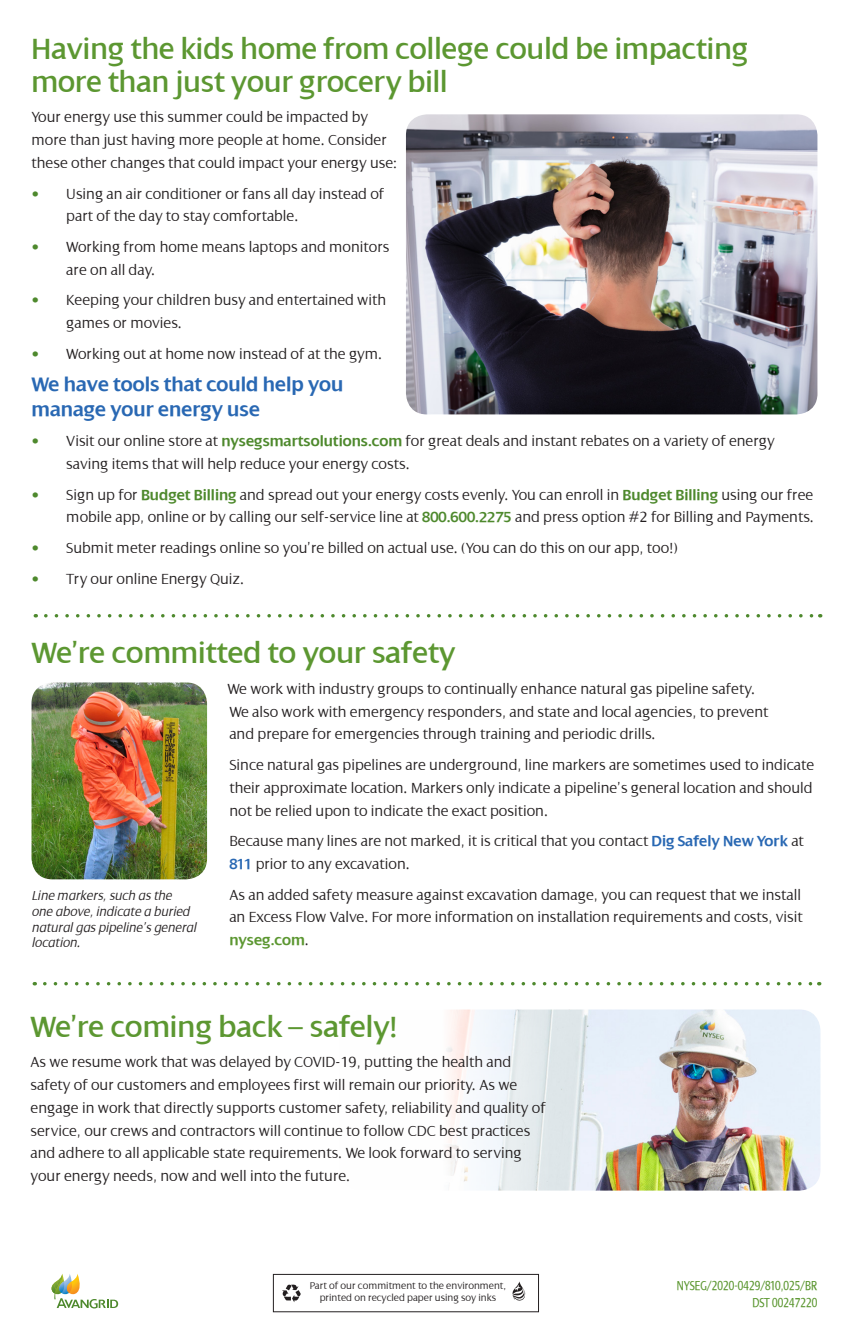
<style>
.page{position:relative;width:851px;height:1339px;background:#fff}
.page>*{position:absolute;margin:0;border:0;box-sizing:border-box;transform-origin:0 0}
.t1{font:31.5px/33.2px "Dialog";color:#5c9731}
.t2{font:600 21px/24.5px "Dialog";color:#2968b3}
.t3{font:300 15.75px/22.8px "Dialog";color:#231f20}
.t4{font:italic 300 14px/15.8px "Dialog";color:#231f20}
.t5{font:condensed 14px/16.8px "Dialog";color:#5c9731;text-align:right}
.t6{font:300 10.5px/12.6px "Dialog";color:#231f20;text-align:center}
.s1{color:#4e892d}
.s2{font-weight:600;color:#4e892d}
.s3{font-weight:600;color:#2968b3}
.s4{font-weight:600;color:#5c9731}
.s5{font-weight:300}
</style>
<div class="page">
<img style="left:447px;top:1009px;width:373px;height:181px">
<svg style="left:51px;top:1274px;width:67px;height:34px"></svg>
<svg style="left:282px;top:1284px;width:18px;height:18px"></svg>
<svg style="left:512px;top:1281px;width:13px;height:19px"></svg>
<div style="left:273px;top:1274px;width:266px;height:38px;border:1px solid #231f20"></div>
<svg style="left:46px;top:614px;width:774px;height:3px"></svg>
<img style="left:32px;top:682px;width:175px;height:197px">
<img style="left:406px;top:114px;width:411px;height:300px">
<svg style="left:45px;top:982px;width:774px;height:3px"></svg>
<h1 class="t1" style="left:32px;top:32px;width:718px">Having the kids home from college could be impacting more than just your grocery bill</h1>
<p class="t3" style="left:32px;top:106px;width:367px">Your energy use this summer could be impacted by more than just having more people at home. Consider these other changes that could impact your energy use:</p>
<p class="t3" style="left:66px;top:182px;width:319px;text-indent:-35px"><span class="s1">•</span> Using an air conditioner or fans all day instead of part of the day to stay comfortable.</p>
<p class="t3" style="left:66px;top:235px;width:324px;text-indent:-35px"><span class="s1">•</span> Working from home means laptops and monitors are on all day.</p>
<p class="t3" style="left:66px;top:289px;width:321px;text-indent:-35px"><span class="s1">•</span> Keeping your children busy and entertained with games or movies.</p>
<p class="t3" style="left:32px;top:342px;width:352px"><span class="s1">•</span> Working out at home now instead of at the gym.</p>
<h2 class="t2" style="left:32px;top:372px;width:313px">We have tools that could help you manage your energy use</h2>
<p class="t3" style="left:66px;top:430px;width:710px;text-indent:-35px"><span class="s1">•</span> Visit our online store at <span class="s2">nysegsmartsolutions.com</span> for great deals and instant rebates on a variety of energy saving items that will help reduce your energy costs.</p>
<p class="t3" style="left:32px;top:483px;width:784px;text-align:right"><span class="s1">•</span> Sign up for <span class="s2">Budget Billing</span> and spread out your energy costs evenly. You can enroll in <span class="s2">Budget Billing</span> using our free mobile app, online or by calling our self-service line at <span class="s2">800.600.2275</span> and press option #2 for Billing and Payments.</p>
<p class="t3" style="left:32px;top:536px;width:648px"><span class="s1">•</span> Submit meter readings online so you’re billed on actual use. (You can do this on our app, too!)</p>
<p class="t3" style="left:32px;top:567px;width:214px"><span class="s1">•</span> Try our online Energy Quiz.</p>
<h1 class="t1" style="left:32px;top:637px;width:425px">We’re committed to your safety</h1>
<p class="t3" style="left:228px;top:677px;width:542px">We work with industry groups to continually enhance natural gas pipeline safety.<br>We also work with emergency responders, and state and local agencies, to prevent and prepare for emergencies through training and periodic drills.</p>
<p class="t3" style="left:229px;top:754px;width:586px;text-align:justify">Since natural gas pipelines are underground, line markers are sometimes used to indicate their approximate location. Markers only indicate a pipeline’s general location and should not be relied upon to indicate the exact position.</p>
<p class="t3" style="left:229px;top:830px;width:576px">Because many lines are not marked, it is critical that you contact <span class="s3">Dig Safely New York</span> at<br><span class="s3">811</span> prior to any excavation.</p>
<p class="t3" style="left:229px;top:883px;width:575px;text-align:justify">As an added safety measure against excavation damage, you can request that we install an Excess Flow Valve. For more information on installation requirements and costs, visit <span class="s4">nyseg.com</span>.</p>
<p class="t4" style="left:32px;top:888px;width:166px">Line markers, such as the one above, indicate a buried natural gas pipeline’s general location.</p>
<h1 class="t1" style="left:30px;top:1010px;width:368px">We’re coming back <span class="s5">–</span> safely!</h1>
<p class="t3" style="left:30px;top:1051px;width:516px">As we resume work that was delayed by COVID-19, putting the health and safety of our customers and employees first will remain our priority. As we engage in work that directly supports customer safety, reliability and quality of service, our crews and contractors will continue to follow CDC best practices and adhere to all applicable state requirements. We look forward to serving your energy needs, now and well into the future.</p>
<p class="t6" style="left:310px;top:1279px;width:198px">Part of our commitment to the environment, printed on recycled paper using soy inks</p>
<p class="t5" style="left:677px;top:1277px;width:142px">NYSEG/2020-0429/810,025/BR<br>DST 00247220</p>
</div>
